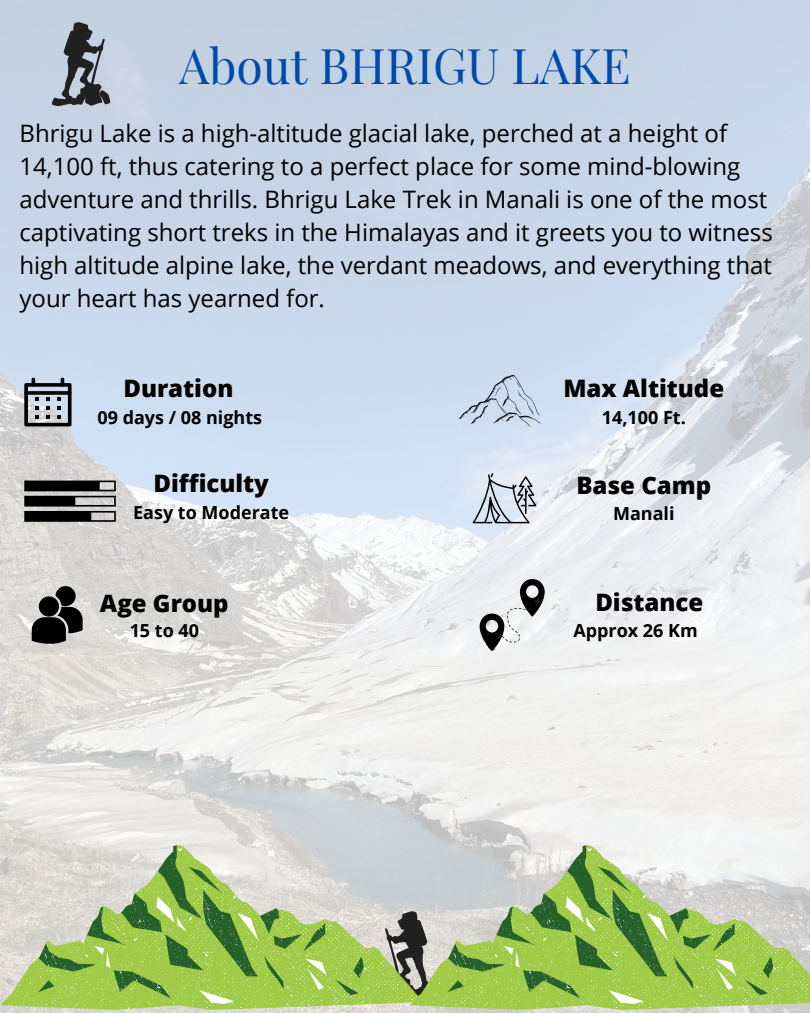
<style>
.page{position:relative;width:810px;height:1013px;background:#fff}
.page>*{position:absolute;margin:0;border:0;box-sizing:border-box;transform-origin:0 0}
.t1{font:48px "Playfair Display";color:#004aad}
.t2{font:24px/33px "Open Sans";color:#000}
.t3{font:800 24px "Open Sans";color:#000}
.t4{font:700 18px "Open Sans";color:#000}
</style>
<div class="page">
<img style="left:0;top:0;width:810px;height:1012px">
<svg style="left:24px;top:377px;width:48px;height:49px"></svg>
<svg style="left:24px;top:480px;width:92px;height:42px"></svg>
<svg style="left:32px;top:586px;width:51px;height:57px"></svg>
<svg style="left:0;top:845px;width:410px;height:165px;fill:#dad7d2"></svg>
<svg style="left:7px;top:846px;width:403px;height:163px"></svg>
<svg style="left:38px;top:845px;width:326px;height:153px"></svg>
<svg style="left:41px;top:851px;width:322px;height:143px"></svg>
<svg style="left:94px;top:896px;width:233px;height:107px"></svg>
<svg style="left:52px;top:22px;width:58px;height:84px"></svg>
<svg style="left:459px;top:375px;width:82px;height:52px"></svg>
<svg style="left:473px;top:473px;width:63px;height:50px"></svg>
<svg style="left:480px;top:579px;width:65px;height:72px"></svg>
<svg style="left:410px;top:845px;width:400px;height:165px"></svg>
<svg style="left:416px;top:846px;width:394px;height:163px"></svg>
<svg style="left:448px;top:845px;width:326px;height:153px"></svg>
<svg style="left:450px;top:851px;width:323px;height:143px"></svg>
<svg style="left:503px;top:896px;width:233px;height:107px"></svg>
<h1 class="t1" style="left:179px;top:32px;width:453px">About BHRIGU LAKE</h1>
<p class="t2" style="left:19px;top:116px;width:755px">Bhrigu Lake is a high-altitude glacial lake, perched at a height of 14,100 ft, thus catering to a perfect place for some mind-blowing adventure and thrills. Bhrigu Lake Trek in Manali is one of the most captivating short treks in the Himalayas and it greets you to witness high altitude alpine lake, the verdant meadows, and everything that your heart has yearned for.</p>
<p class="t3" style="left:123px;top:371px;width:112px">Duration</p>
<p class="t4" style="left:98px;top:404px;width:166px">09 days / 08 nights</p>
<p class="t3" style="left:153px;top:466px;width:117px">Difficulty</p>
<p class="t4" style="left:133px;top:499px;width:157px">Easy to Moderate</p>
<p class="t3" style="left:100px;top:586px;width:130px">Age Group</p>
<p class="t4" style="left:130px;top:618px;width:71px">15 to 40</p>
<p class="t3" style="left:563px;top:371px;width:162px">Max Altitude</p>
<p class="t4" style="left:602px;top:404px;width:85px">14,100 Ft.</p>
<p class="t3" style="left:576px;top:468px;width:136px">Base Camp</p>
<p class="t4" style="left:613px;top:501px;width:63px">Manali</p>
<p class="t3" style="left:595px;top:585px;width:109px">Distance</p>
<p class="t4" style="left:573px;top:618px;width:126px">Approx 26 Km</p>
</div>
